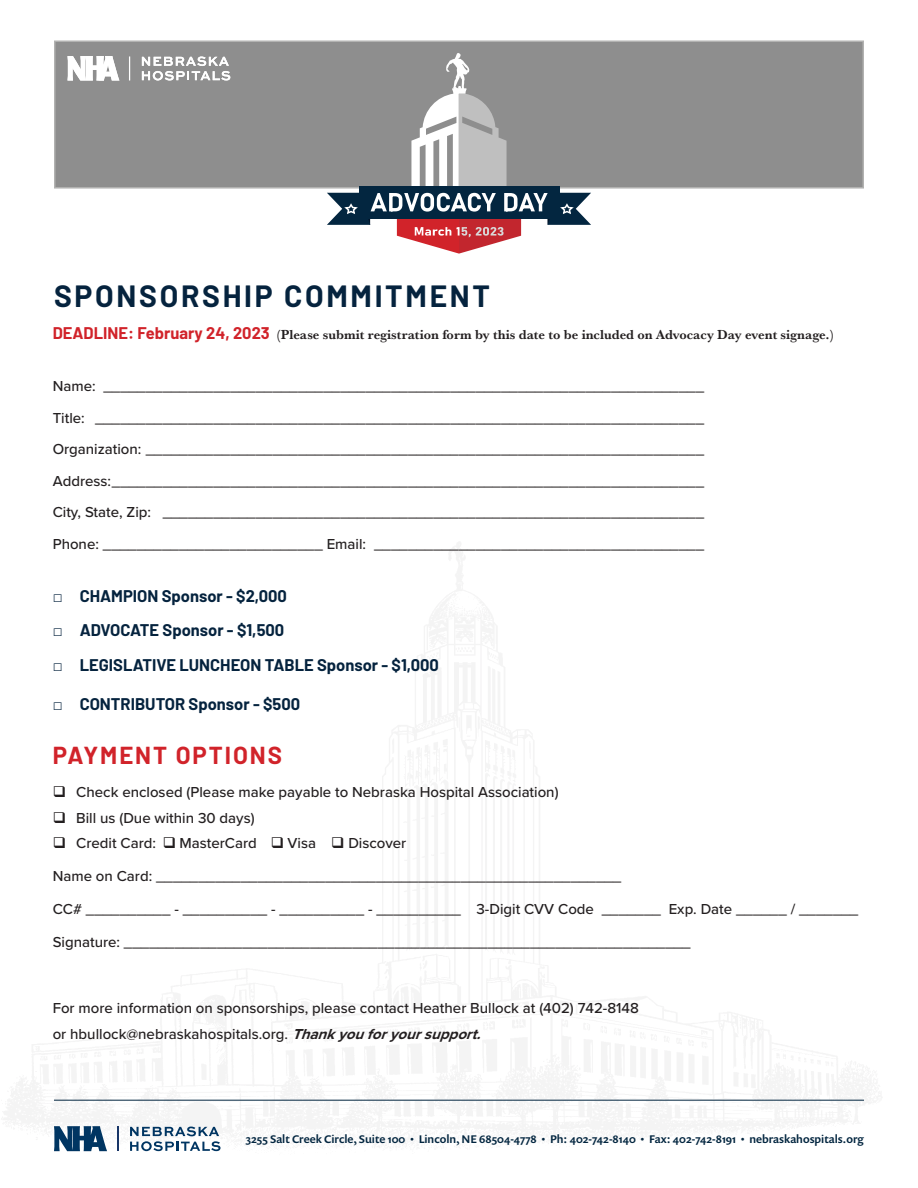
<style>
.page{position:relative;width:918px;height:1188px;background:#fff}
.page>*{position:absolute;margin:0;border:0;box-sizing:border-box;transform-origin:0 0}
.t1{font:700 30px "Barlow";letter-spacing:.09em;color:#05233e}
.t2{font:700 24px "Barlow";letter-spacing:.08em;color:#d1232a}
.t3{font:700 16.5px "Barlow";color:#05233e}
.t4{font:500 15px/25.5px "Proxima Nova";color:#231f20}
.t5{font:700 13.5px "Baskerville URW";color:#231f20}
.t6{font:500 11.25px "Prenton RP Pro";color:#032640}
.s1{font-family:"Barlow";font-size:16.5px;color:#d1232a}
.s2{font-family:"Times New Roman"}
.s3{font-weight:700;font-style:italic}
</style>
<div class="page">
<img style="left:3px;top:542px;width:879px;height:610px">
<div style="left:54px;top:40px;width:810px;height:149px;background:#8e8e8e;border:2px solid #b2b2b1"></div>
<svg style="left:327px;top:53px;width:264px;height:201px"></svg>
<svg style="left:129px;top:56px;width:1px;height:25px"></svg>
<svg style="left:68px;top:56px;width:51px;height:25px"></svg>
<svg style="left:142px;top:57px;width:88px;height:23px"></svg>
<hr style="left:54px;top:1100px;width:810px;height:1px;background:#032640">
<svg style="left:130px;top:1127px;width:90px;height:24px"></svg>
<svg style="left:54px;top:1126px;width:53px;height:25px"></svg>
<svg style="left:117px;top:1127px;width:1px;height:24px"></svg>
<p class="t1" style="left:54px;top:274px;width:438px">SPONSORSHIP COMMITMENT</p>
<p class="t5" style="left:53px;top:325px;width:783px"><span class="s1">DEADLINE: February 24, 2023</span> (Please submit registration form by this date to be included on Advocacy Day event signage.)</p>
<p class="t4" style="left:53px;top:373px;width:653px">Name: _______________________________________________________________________</p>
<p class="t4" style="left:53px;top:404px;width:653px">Title: ________________________________________________________________________</p>
<p class="t4" style="left:53px;top:436px;width:653px">Organization: __________________________________________________________________</p>
<p class="t4" style="left:53px;top:467px;width:653px">Address:______________________________________________________________________</p>
<p class="t4" style="left:53px;top:499px;width:653px">City, State, Zip: ________________________________________________________________</p>
<p class="t4" style="left:53px;top:530px;width:653px">Phone: __________________________ Email: _______________________________________</p>
<p class="t3" style="left:53px;top:583px;width:236px"><span class="s2">□</span> CHAMPION Sponsor - $2,000</p>
<p class="t3" style="left:53px;top:618px;width:233px"><span class="s2">□</span> ADVOCATE Sponsor - $1,500</p>
<p class="t3" style="left:53px;top:653px;width:388px"><span class="s2">□</span> LEGISLATIVE LUNCHEON TABLE Sponsor - $1,000</p>
<p class="t3" style="left:53px;top:692px;width:249px"><span class="s2">□</span> CONTRIBUTOR Sponsor - $500</p>
<p class="t2" style="left:53px;top:738px;width:231px">PAYMENT OPTIONS</p>
<p class="t4" style="left:53px;top:779px;width:507px">❑ Check enclosed (Please make payable to Nebraska Hospital Association)</p>
<p class="t4" style="left:53px;top:804px;width:203px">❑ Bill us (Due within 30 days)</p>
<p class="t4" style="left:53px;top:830px;width:355px">❑ Credit Card: ❑ MasterCard ❑ Visa ❑ Discover</p>
<p class="t4" style="left:53px;top:863px;width:570px">Name on Card: _______________________________________________________</p>
<p class="t4" style="left:53px;top:896px;width:807px">CC# __________ - __________ - __________ - __________ 3-Digit CVV Code _______ Exp. Date ______ / _______</p>
<p class="t4" style="left:53px;top:929px;width:640px">Signature: ___________________________________________________________________</p>
<p class="t4" style="left:53px;top:995px;width:588px">For more information on sponsorships, please contact Heather Bullock at (402) 742-8148 or hbullock@nebraskahospitals.org. <span class="s3">Thankyouforyoursupport.</span></p>
<p class="t6" style="left:246px;top:1132px;width:620px">3255 Salt Creek Circle, Suite 100 • Lincoln, NE 68504-4778 • Ph: 402-742-8140 • Fax: 402-742-8191 • nebraskahospitals.org</p>
</div>
